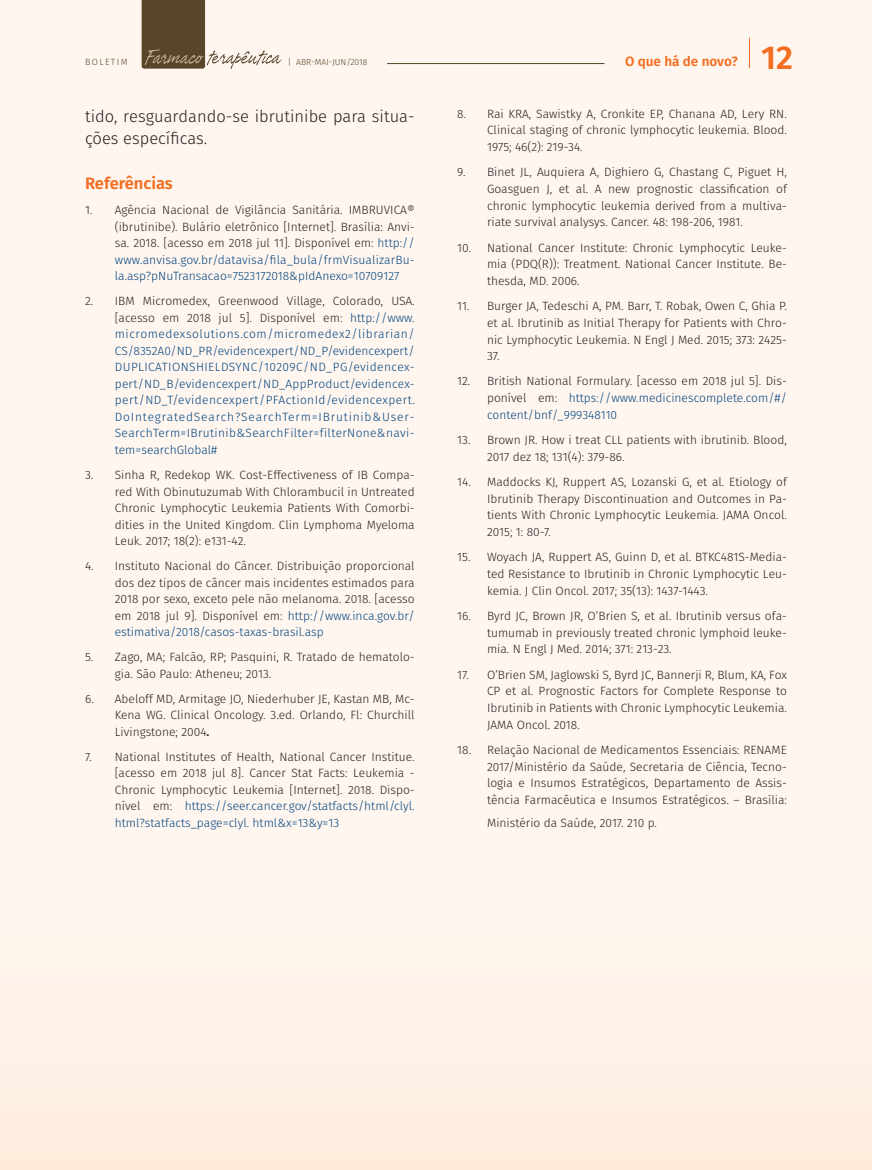
<style>
.page{position:relative;width:872px;height:1170px;background:#fff}
.page>*{position:absolute;margin:0;border:0;box-sizing:border-box;transform-origin:0 0}
.t1{font:600 33px "Fira Sans";color:#f36e21}
.t2{font:300 16.5px/22.5px "Fira Sans";color:#231f20}
.t3{font:600 16.5px "Fira Sans";color:#f36e21}
.t4{font:600 13.5px "Fira Sans";color:#f36e21}
.t5{font:300 12px/16.6px "Fira Sans";color:#231f20;text-align:justify}
.t6{font:300 12px/16.5px "Fira Sans";letter-spacing:.025em;color:#00427e;text-align:justify}
.t7{font:300 9px "Fira Sans";letter-spacing:.15em;color:#59452a}
.t8{font:300 8.7px "Fira Sans";color:#59452a}
.s1{color:#00427e}
.s2{color:#231f20}
.s3{font-weight:600}
</style>
<div class="page">
<div style="left:0;top:0;width:872px;height:1169px;background:linear-gradient(to bottom,#fef8f2,#fef2e8)"></div>
<svg style="left:142px;top:0;width:140px;height:69px"></svg>
<hr style="left:749px;top:38px;width:1px;height:30px;background:#f36e21">
<hr style="left:387px;top:63px;width:217px;height:1px;background:#59452a">
<p class="t7" style="left:85px;top:55px;width:44px">BOLETIM</p>
<p class="t8" style="left:288px;top:55px;width:81px">| ABR-MAI-JUN/2018</p>
<p class="t4" style="left:625px;top:50px;width:114px">O que há de novo?</p>
<h1 class="t1" style="left:761px;top:30px;width:33px">12</h1>
<p class="t2" style="left:85px;top:105px;width:331px">tido, resguardando-se ibrutinibe para situa&shy;ções específicas.</p>
<p class="t3" style="left:85px;top:170px;width:89px">Referências</p>
<p class="t5" style="left:115px;top:202px;width:301px;text-indent:-30px">1. Agência Nacional de Vigilância Sanitária. IMBRUVICA® (ibrutinibe). Bulário eletrônico [Internet]. Brasília: Anvi&shy;sa. 2018. [acesso em 2018 jul 11]. Disponível em: <span class="s1">http:// www.anvisa.gov.br/datavisa/fila_bula/frmVisualizarBu&shy;la.asp?pNuTransacao=7523172018&amp;pIdAnexo=10709127</span></p>
<p class="t6" style="left:115px;top:293px;width:301px;text-indent:-30px"><span class="s2">2. IBM Micromedex, Greenwood Village, Colorado, USA. [acesso em 2018 jul 5]. Disponível em:</span> http://www. micromedexsolutions.com/micromedex2/librarian/ CS/8352A0/ND_PR/evidencexpert/ND_P/evidencexpert/ DUPLICATIONSHIELDSYNC/10209C/ND_PG/evidencex&shy;pert/ND_B/evidencexpert/ND_AppProduct/evidencex&shy;pert/ND_T/evidencexpert/PFActionId/evidencexpert.<br>DoIntegratedSearch?SearchTerm=IBrutinib&amp;User-SearchTerm=IBrutinib&amp;SearchFilter=filterNone&amp;navi&shy;tem=searchGlobal#</p>
<p class="t5" style="left:115px;top:466px;width:301px;text-indent:-30px">3. Sinha R, Redekop WK. Cost-Effectiveness of IB Compa&shy;red With Obinutuzumab With Chlorambucil in Untreated Chronic Lymphocytic Leukemia Patients With Comorbi&shy;dities in the United Kingdom. Clin Lymphoma Myeloma Leuk. 2017; 18(2): e131-42.</p>
<p class="t5" style="left:115px;top:557px;width:301px;text-indent:-30px">4. Instituto Nacional do Câncer. Distribuição proporcional dos dez tipos de câncer mais incidentes estimados para 2018 por sexo, exceto pele não melanoma. 2018. [acesso em 2018 jul 9]. Disponível em: <span class="s1">http://www.inca.gov.br/ estimativa/2018/casos-taxas-brasil.asp</span></p>
<p class="t5" style="left:115px;top:648px;width:301px;text-indent:-30px">5. Zago, MA; Falcão, RP; Pasquini, R. Tratado de hematolo&shy;gia. São Paulo: Atheneu; 2013.</p>
<p class="t5" style="left:115px;top:690px;width:301px;text-indent:-30px">6. Abeloff MD, Armitage JO, Niederhuber JE, Kastan MB, Mc-Kena WG. Clinical Oncology. 3.ed. Orlando, Fl: Churchill Livingstone; 2004<span class="s3">.</span></p>
<p class="t5" style="left:115px;top:748px;width:301px;text-indent:-30px">7. National Institutes of Health, National Cancer Institue. [acesso em 2018 jul 8]. Cancer Stat Facts: Leukemia - Chronic Lymphocytic Leukemia [Internet]. 2018. Dispo&shy;nível em: <span class="s1">https://seer.cancer.gov/statfacts/html/clyl. html?statfacts_page=clyl. html&amp;x=13&amp;y=13</span></p>
<p class="t5" style="left:487px;top:105px;width:301px;text-indent:-30px">8. Rai KRA, Sawistky A, Cronkite EP, Chanana AD, Lery RN.<br>Clinical staging of chronic lymphocytic leukemia. Blood.<br>1975; 46(2): 219-34.</p>
<p class="t5" style="left:487px;top:164px;width:301px;text-indent:-30px">9. Binet JL, Auquiera A, Dighiero G, Chastang C, Piguet H, Goasguen J, et al. A new prognostic classification of chronic lymphocytic leukemia derived from a multiva&shy;riate survival analysys. Cancer. 48: 198-206, 1981.</p>
<p class="t5" style="left:487px;top:239px;width:301px;text-indent:-30px">10. National Cancer Institute: Chronic Lymphocytic Leuke&shy;mia (PDQ(R)): Treatment. National Cancer Institute. Be&shy;thesda, MD. 2006.</p>
<p class="t5" style="left:487px;top:297px;width:301px;text-indent:-30px">11. Burger JA, Tedeschi A, PM. Barr, T. Robak, Owen C, Ghia P. et al. Ibrutinib as Initial Therapy for Patients with Chro&shy;nic Lymphocytic Leukemia. N Engl J Med. 2015; 373: 2425- 37.</p>
<p class="t5" style="left:487px;top:373px;width:301px;text-indent:-30px">12. British National Formulary. [acesso em 2018 jul 5]. Dis&shy;ponível em: <span class="s1">https://www.medicinescomplete.com/#/ content/bnf/_999348110</span></p>
<p class="t5" style="left:487px;top:431px;width:301px;text-indent:-30px">13. Brown JR. How i treat CLL patients with ibrutinib. Blood,<br>2017 dez 18; 131(4): 379-86.</p>
<p class="t5" style="left:487px;top:473px;width:301px;text-indent:-30px">14. Maddocks KJ, Ruppert AS, Lozanski G, et al. Etiology of Ibrutinib Therapy Discontinuation and Outcomes in Pa&shy;tients With Chronic Lymphocytic Leukemia. JAMA Oncol.<br>2015; 1: 80-7.</p>
<p class="t5" style="left:487px;top:548px;width:301px;text-indent:-30px">15. Woyach JA, Ruppert AS, Guinn D, et al. BTKC481S-Media&shy;ted Resistance to Ibrutinib in Chronic Lymphocytic Leu&shy;kemia. J Clin Oncol. 2017; 35(13): 1437-1443.</p>
<p class="t5" style="left:487px;top:607px;width:301px;text-indent:-30px">16. Byrd JC, Brown JR, O’Brien S, et al. Ibrutinib versus ofa&shy;tumumab in previously treated chronic lymphoid leuke&shy;mia. N Engl J Med. 2014; 371: 213-23.</p>
<p class="t5" style="left:487px;top:666px;width:301px;text-indent:-30px">17. O’Brien SM, Jaglowski S, Byrd JC, Bannerji R, Blum, KA, Fox CP et al. Prognostic Factors for Complete Response to Ibrutinib in Patients with Chronic Lymphocytic Leukemia.<br>JAMA Oncol. 2018.</p>
<p class="t5" style="left:487px;top:741px;width:301px;text-indent:-30px">18. Relação Nacional de Medicamentos Essenciais: RENAME 2017/Ministério da Saúde, Secretaria de Ciência, Tecno&shy;logia e Insumos Estratégicos, Departamento de Assis&shy;tência Farmacêutica e Insumos Estratégicos. – Brasília:</p>
<p class="t5" style="left:487px;top:814px;width:171px">Ministério da Saúde, 2017. 210 p.</p>
</div>
